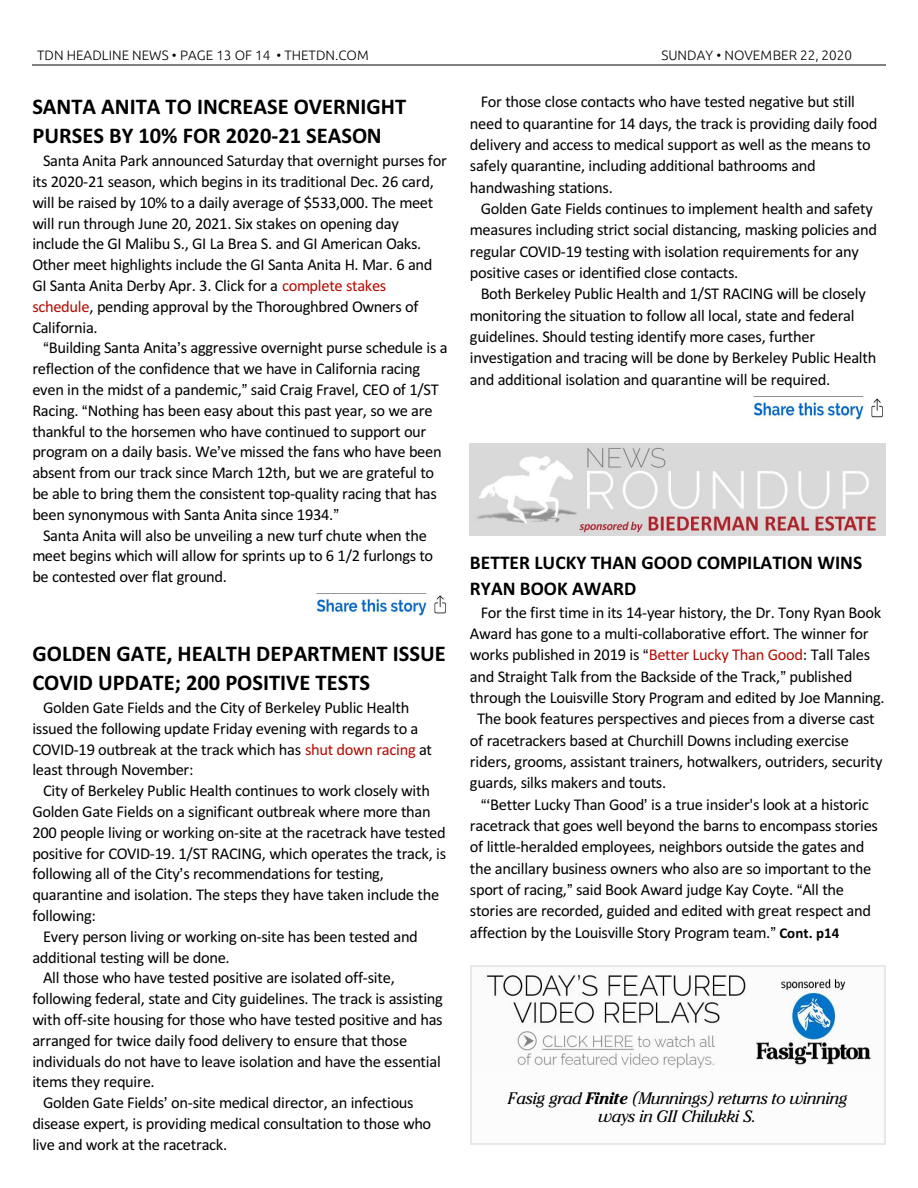
<style>
.page{position:relative;width:918px;height:1188px;background:#fff}
.page>*{position:absolute;margin:0;border:0;box-sizing:border-box;transform-origin:0 0}
.t1{font:700 22.5px/29.4px "Calibri";color:#000}
.t2{font:700 19.5px/26.1px "Calibri";color:#000}
.t3{font:16.5px/20.9px "Calibri";letter-spacing:-.02em;color:#000}
.t4{font:italic 16.5px/17.2px "Cheltenham IT Cby BT";letter-spacing:-.02em;color:#000;text-align:center}
.t5{font:300 13.5px "Ubuntu";color:#000}
.s1{color:#b30a00}
.s2{font-weight:700;font-size:15px}
.s3{font-weight:700}
</style>
<div class="page">
<hr style="left:32px;top:64px;width:853px;height:1px;background:#808080">
<img style="left:470px;top:444px;width:416px;height:92px">
<img style="left:315px;top:593px;width:131px;height:23px">
<img style="left:752px;top:396px;width:131px;height:24px">
<img style="left:471px;top:967px;width:400px;height:107px">
<hr style="left:470px;top:965px;width:1px;height:179px;background:#e8e8e8">
<hr style="left:884px;top:965px;width:2px;height:179px;background:#e8e8e8">
<hr style="left:470px;top:965px;width:415px;height:1px;background:#e8e8e8">
<hr style="left:470px;top:1143px;width:415px;height:1px;background:#e8e8e8">
<p class="t5" style="left:37px;top:49px;width:333px">TDN HEADLINE NEWS • PAGE 13 OF 14 • THETDN.COM</p>
<p class="t5" style="left:662px;top:49px;width:192px">SUNDAY • NOVEMBER 22, 2020</p>
<h1 class="t1" style="left:32px;top:93px;width:375px">SANTA ANITA TO INCREASE OVERNIGHT<br>PURSES BY 10% FOR 2020-21 SEASON</h1>
<p class="t3" style="left:32px;top:152px;width:416px;text-indent:11px">Santa Anita Park announced Saturday that overnight purses for its 2020-21 season, which begins in its traditional Dec. 26 card, will be raised by 10% to a daily average of $533,000. The meet will run through June 20, 2021. Six stakes on opening day include the GI Malibu S., GI La Brea S. and GI American Oaks.<br>Other meet highlights include the GI Santa Anita H. Mar. 6 and GI Santa Anita Derby Apr. 3. Click for a <span class="s1">complete stakes schedule</span>, pending approval by the Thoroughbred Owners of California.</p>
<p class="t3" style="left:32px;top:339px;width:417px;text-indent:16px">Building Santa Anita s aggressive overnight purse schedule is a reflection of the confidence that we have in California racing even in the midst of a pandemic, said Craig Fravel, CEO of 1/ST Racing. Nothing has been easy about this past year, so we are thankful to the horsemen who have continued to support our program on a daily basis. We ve missed the fans who have been absent from our track since March 12th, but we are grateful to be able to bring them the consistent top-quality racing that has been synonymous with Santa Anita since 1934.</p>
<p class="t3" style="left:32px;top:526px;width:402px;text-indent:11px">Santa Anita will also be unveiling a new turf chute when the meet begins which will allow for sprints up to 6 1/2 furlongs to be contested over flat ground.</p>
<p class="t3" style="left:470px;top:93px;width:409px;line-height:21.3px;text-indent:11px">For those close contacts who have tested negative but still need to quarantine for 14 days, the track is providing daily food delivery and access to medical support as well as the means to safely quarantine, including additional bathrooms and handwashing stations.</p>
<p class="t3" style="left:470px;top:199px;width:409px;line-height:21.3px;text-indent:11px">Golden Gate Fields continues to implement health and safety measures including strict social distancing, masking policies and regular COVID-19 testing with isolation requirements for any positive cases or identified close contacts.</p>
<p class="t3" style="left:470px;top:285px;width:408px;line-height:21.3px;text-indent:11px">Both Berkeley Public Health and 1/ST RACING will be closely monitoring the situation to follow all local, state and federal guidelines. Should testing identify more cases, further investigation and tracing will be done by Berkeley Public Health and additional isolation and quarantine will be required.</p>
<p class="t2" style="left:470px;top:551px;width:394px">BETTER LUCKY THAN GOOD COMPILATION WINS<br>RYAN BOOK AWARD</p>
<p class="t3" style="left:481px;top:603px;width:402px">For the first time in its 14-year history, the Dr. Tony Ryan Book</p>
<p class="t3" style="left:470px;top:624px;width:400px">Award has gone to a multi-collaborative effort. The winner for</p>
<p class="t3" style="left:470px;top:646px;width:402px">works published in 2019 is <span class="s1">Better Lucky Than Good</span>: Tall Tales</p>
<p class="t3" style="left:470px;top:667px;width:384px">and Straight Talk from the Backside of the Track, published</p>
<p class="t3" style="left:470px;top:688px;width:416px">through the Louisville Story Program and edited by Joe Manning.</p>
<p class="t3" style="left:477px;top:710px;width:399px">The book features perspectives and pieces from a diverse cast</p>
<p class="t3" style="left:470px;top:731px;width:381px">of racetrackers based at Churchill Downs including exercise</p>
<p class="t3" style="left:470px;top:752px;width:414px">riders, grooms, assistant trainers, hotwalkers, outriders, security</p>
<p class="t3" style="left:470px;top:774px;width:198px">guards, silks makers and touts.</p>
<p class="t3" style="left:490px;top:795px;width:380px">Better Lucky Than Good is a true insider's look at a historic</p>
<p class="t3" style="left:470px;top:816px;width:410px">racetrack that goes well beyond the barns to encompass stories</p>
<p class="t3" style="left:470px;top:838px;width:396px">of little-heralded employees, neighbors outside the gates and</p>
<p class="t3" style="left:470px;top:859px;width:403px">the ancillary business owners who also are so important to the</p>
<p class="t3" style="left:470px;top:880px;width:376px">sport of racing, said Book Award judge Kay Coyte. All the</p>
<p class="t3" style="left:470px;top:902px;width:403px">stories are recorded, guided and edited with great respect and</p>
<p class="t3" style="left:470px;top:923px;width:371px">affection by the Louisville Story Program team. <span class="s2">Cont. p14</span></p>
<h1 class="t1" style="left:32px;top:640px;width:415px">GOLDEN GATE, HEALTH DEPARTMENT ISSUE<br>COVID UPDATE; 200 POSITIVE TESTS</h1>
<p class="t3" style="left:32px;top:699px;width:401px;text-indent:11px">Golden Gate Fields and the City of Berkeley Public Health issued the following update Friday evening with regards to a COVID-19 outbreak at the track which has <span class="s1">shut down racing</span> at least through November:</p>
<p class="t3" style="left:43px;top:782px;width:389px">City of Berkeley Public Health continues to work closely with</p>
<p class="t3" style="left:32px;top:802px;width:400px">Golden Gate Fields on a significant outbreak where more than</p>
<p class="t3" style="left:32px;top:823px;width:415px">200 people living or working on-site at the racetrack have tested</p>
<p class="t3" style="left:32px;top:844px;width:415px">positive for COVID-19. 1/ST RACING, which operates the track, is</p>
<p class="t3" style="left:32px;top:865px;width:353px">following all of the City s recommendations for testing,</p>
<p class="t3" style="left:32px;top:886px;width:408px">quarantine and isolation. The steps they have taken include the</p>
<p class="t3" style="left:32px;top:907px;width:65px">following:</p>
<p class="t3" style="left:43px;top:927px;width:376px">Every person living or working on-site has been tested and</p>
<p class="t3" style="left:32px;top:948px;width:199px">additional testing will be done.</p>
<p class="t3" style="left:43px;top:969px;width:353px">All those who have tested positive are isolated off-site,</p>
<p class="t3" style="left:32px;top:990px;width:412px">following federal, state and City guidelines. The track is assisting</p>
<p class="t3" style="left:32px;top:1010px;width:412px">with off-site housing for those who have tested positive and has</p>
<p class="t3" style="left:32px;top:1031px;width:376px">arranged for twice daily food delivery to ensure that those</p>
<p class="t3" style="left:32px;top:1052px;width:410px">individuals do not have to leave isolation and have the essential</p>
<p class="t3" style="left:32px;top:1073px;width:124px">items they require.</p>
<p class="t3" style="left:43px;top:1094px;width:372px">Golden Gate Fields on-site medical director, an infectious</p>
<p class="t3" style="left:32px;top:1114px;width:400px">disease expert, is providing medical consultation to those who</p>
<p class="t3" style="left:32px;top:1135px;width:196px">live and work at the racetrack.</p>
<p class="t4" style="left:508px;top:1091px;width:341px">Fasig grad <span class="s3">Finite</span> (Munnings) returns to winning ways in GII Chilukki S.</p>
</div>
